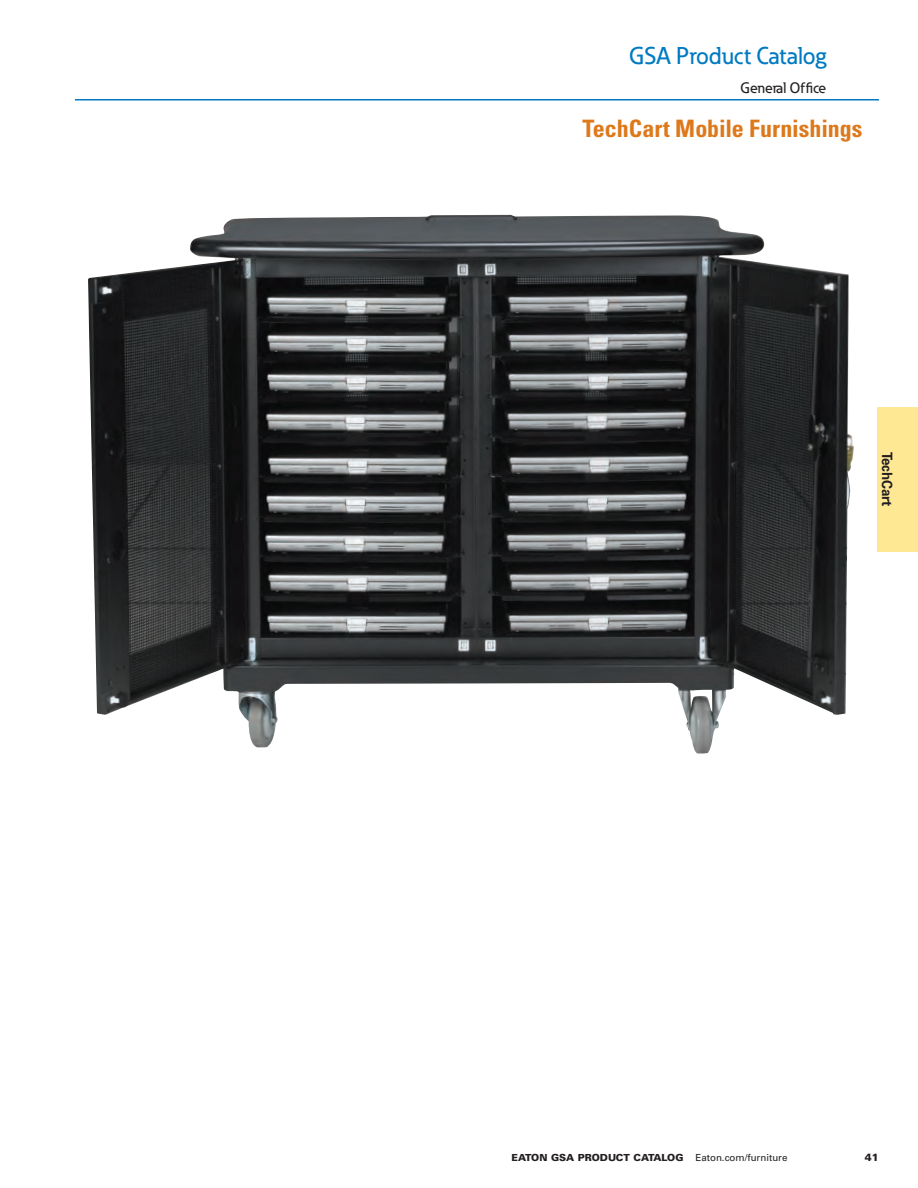
<style>
.page{position:relative;width:918px;height:1188px;background:#fff}
.page>*{position:absolute;margin:0;border:0;box-sizing:border-box;transform-origin:0 0}
.t1{font:700 condensed 24px "Univers LT Std";color:#de791b}
.t2{font:500 24px "Eaton";color:#007ac2}
._00_Section_Flush_Ri{font:500 15px "Eaton";color:#231f20}
.Tabs_9_5_10____NCook{font:700 14.25px "Univers LT Std";color:#231f20;scale:.94 1}
.t3{font:900 10.5px "Univers LT Std";color:#231f20}
.t4{font:900 9.75px "Univers LT Std";color:#231f20}
.s1{font-weight:400}
</style>
<div class="page">
<hr style="left:75px;top:99px;width:804px;height:1px;background:#007ac2">
<img style="left:88px;top:215px;width:766px;height:539px">
<div style="left:878px;top:407px;width:40px;height:144px;background:#ffe894"></div>
<h1 class="t2" style="left:629px;top:41px;width:199px">GSA Product Catalog</h1>
<p class="_00_Section_Flush_Ri" style="left:741px;top:79px;width:87px">General Office</p>
<p class="t1" style="left:582px;top:114px;width:282px">TechCart Mobile Furnishings</p>
<p class="Tabs_9_5_10____NCook" style="left:895px;top:452px;width:60px;rotate:90deg">TechCart</p>
<p class="t4" style="left:512px;top:1151px;width:277px">EATON GSA PRODUCT CATALOG <span class="s1">Eaton.com/furniture</span></p>
<p class="t3" style="left:865px;top:1151px;width:16px">41</p>
</div>
